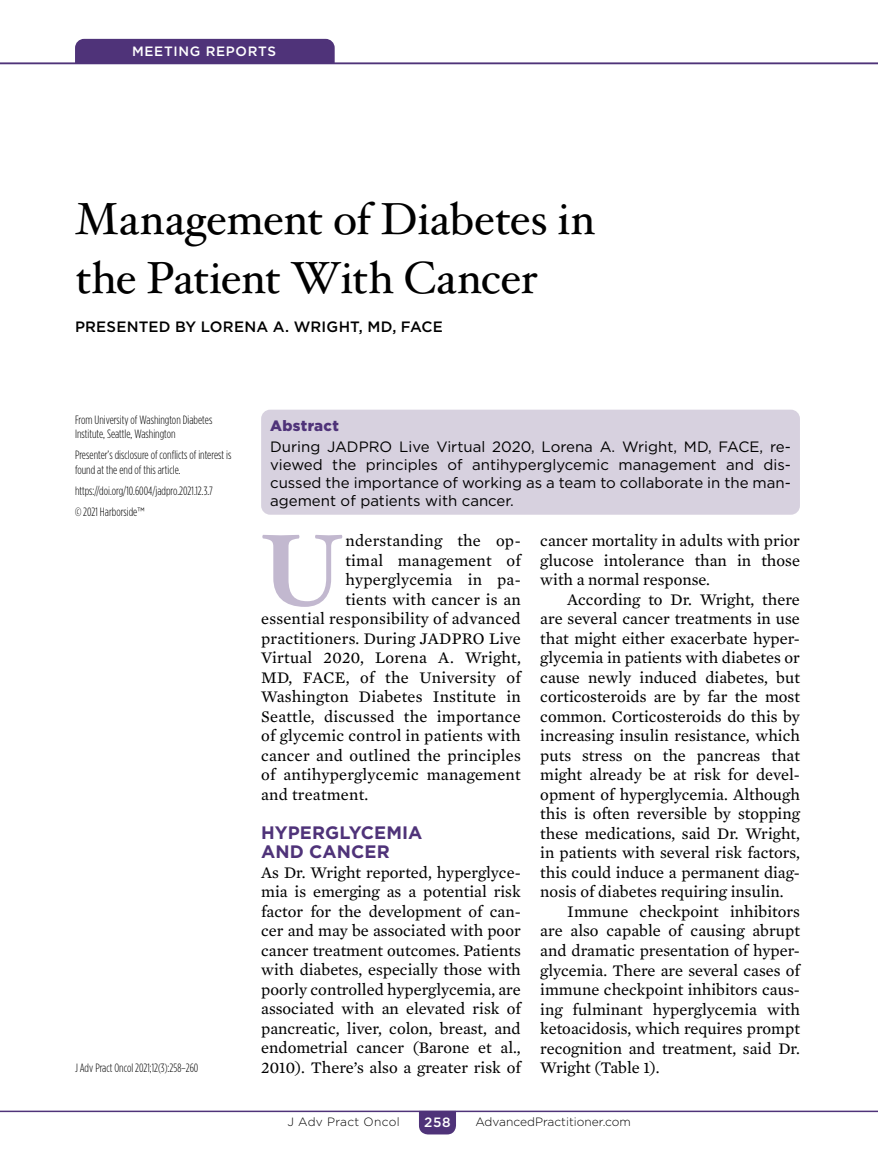
<style>
.page{position:relative;width:878px;height:1175px;background:#fff}
.page>*{position:absolute;margin:0;border:0;box-sizing:border-box;transform-origin:0 0}
.t1{font:700 101.25px "Hoefler Txt";color:#c2b8cf}
.t2{font:45px/58.5px "Hoefler Txt";letter-spacing:-.015em;color:#000}
.t3{font:700 18px/19.5px "Gotham";letter-spacing:.005em;color:#4f3379}
.t4{font:16.5px/19.5px "Mercury Text G2";color:#000;text-align:justify}
.t5{font:15px/18px "Gotham";color:#000;text-align:justify}
.t6{font:500 15px "Gotham";letter-spacing:.01em;color:#000}
.t7{font:900 15px "Gotham";letter-spacing:.025em;color:#4f3379}
.t8{font:500 13.5px "Gotham";letter-spacing:.05em;color:#fff}
.t9{font:300 12px/14.4px "Gotham Condensed";color:#000}
.t10{font:300 12px "Gotham";color:#000}
.t11{font:300 12px "Gotham";letter-spacing:.025em;color:#000}
.s1{font-family:"Gotham Narrow"}
</style>
<div class="page">
<hr style="left:0;top:1110px;width:878px;height:2px;background:#4f3379">
<svg style="left:419px;top:1110px;width:37px;height:24px"></svg>
<hr style="left:0;top:63px;width:878px;height:1px;background:#4f3379">
<div style="left:75px;top:39px;width:259px;height:24px;background:#4f3379"></div>
<div style="left:261px;top:410px;width:539px;height:104px;background:#d7d1df;border-radius:9px"></div>
<p class="t8" style="left:132px;top:43px;width:145px">MEETING REPORTS</p>
<h2 class="t2" style="left:75px;top:189px;width:521px">Management of Diabetes in the Patient With Cancer</h2>
<p class="t6" style="left:75px;top:316px;width:369px">PRESENTED BY LORENA A. WRIGHT, MD, FACE</p>
<p class="t9" style="left:75px;top:412px;width:139px">From University of Washington Diabetes<br>Institute, Seattle, Washington</p>
<p class="t9" style="left:75px;top:448px;width:158px">Presenter’s disclosure of conflicts of interest is found at the end of this article.</p>
<p class="t9" style="left:75px;top:480px;width:139px;line-height:21.1px">https://doi.org/10.6004/jadpro.2021.12.3.7 © 2021 Harborside<span class="s1">™</span></p>
<p class="t9" style="left:75px;top:1060px;width:125px">J Adv Pract Oncol 2021;12(3):258–260</p>
<p class="t7" style="left:270px;top:415px;width:70px">Abstract</p>
<p class="t5" style="left:270px;top:437px;width:522px">During JADPRO Live Virtual 2020, Lorena A. Wright, MD, FACE, re&shy;viewed the principles of antihyperglycemic management and dis&shy;cussed the importance of working as a team to collaborate in the man&shy;agement of patients with cancer.</p>
<h1 class="t1" style="left:261px;top:507px;width:83px">U</h1>
<p class="t4" style="left:345px;top:530px;width:177px">nderstanding the op-</p>
<p class="t4" style="left:540px;top:530px;width:261px">cancer mortality in adults with prior glucose intolerance than in those with a normal response.</p>
<p class="t4" style="left:567px;top:588px;width:234px">According to Dr. Wright, there</p>
<p class="t4" style="left:540px;top:608px;width:261px">are several cancer treatments in use</p>
<p class="t4" style="left:540px;top:627px;width:261px">that might either exacerbate hyper-</p>
<p class="t4" style="left:540px;top:647px;width:261px">glycemia in patients with diabetes or</p>
<p class="t4" style="left:540px;top:666px;width:261px">cause newly induced diabetes, but</p>
<p class="t4" style="left:540px;top:686px;width:261px">corticosteroids are by far the most</p>
<p class="t4" style="left:540px;top:705px;width:261px">common. Corticosteroids do this by</p>
<p class="t4" style="left:540px;top:725px;width:261px">increasing insulin resistance, which</p>
<p class="t4" style="left:540px;top:744px;width:261px">puts stress on the pancreas that</p>
<p class="t4" style="left:540px;top:764px;width:261px">might already be at risk for devel-</p>
<p class="t4" style="left:540px;top:783px;width:261px">opment of hyperglycemia. Although</p>
<p class="t4" style="left:540px;top:803px;width:261px">this is often reversible by stopping</p>
<p class="t4" style="left:540px;top:822px;width:261px">these medications, said Dr. Wright,</p>
<p class="t4" style="left:540px;top:842px;width:261px">in patients with several risk factors,</p>
<p class="t4" style="left:540px;top:861px;width:261px">this could induce a permanent diag-</p>
<p class="t4" style="left:540px;top:881px;width:245px">nosis of diabetes requiring insulin.</p>
<p class="t4" style="left:567px;top:900px;width:234px">Immune checkpoint inhibitors</p>
<p class="t4" style="left:540px;top:920px;width:261px">are also capable of causing abrupt</p>
<p class="t4" style="left:540px;top:940px;width:261px">and dramatic presentation of hyper-</p>
<p class="t4" style="left:540px;top:959px;width:261px">glycemia. There are several cases of</p>
<p class="t4" style="left:540px;top:979px;width:261px">immune checkpoint inhibitors caus-</p>
<p class="t4" style="left:540px;top:998px;width:261px">ing fulminant hyperglycemia with</p>
<p class="t4" style="left:540px;top:1018px;width:261px">ketoacidosis, which requires prompt</p>
<p class="t4" style="left:540px;top:1037px;width:261px">recognition and treatment, said Dr.</p>
<p class="t4" style="left:540px;top:1057px;width:121px">Wright (Table 1).</p>
<p class="t4" style="left:345px;top:549px;width:177px">timal management of</p>
<p class="t4" style="left:345px;top:569px;width:177px">hyperglycemia in pa-</p>
<p class="t4" style="left:345px;top:588px;width:177px">tients with cancer is an</p>
<p class="t4" style="left:261px;top:608px;width:261px">essential responsibility of advanced</p>
<p class="t4" style="left:261px;top:627px;width:261px">practitioners. During JADPRO Live</p>
<p class="t4" style="left:261px;top:647px;width:261px">Virtual 2020, Lorena A. Wright,</p>
<p class="t4" style="left:261px;top:666px;width:261px">MD, FACE, of the University of</p>
<p class="t4" style="left:261px;top:686px;width:261px">Washington Diabetes Institute in</p>
<p class="t4" style="left:261px;top:705px;width:261px">Seattle, discussed the importance</p>
<p class="t4" style="left:261px;top:725px;width:261px">of glycemic control in patients with</p>
<p class="t4" style="left:261px;top:744px;width:261px">cancer and outlined the principles</p>
<p class="t4" style="left:261px;top:764px;width:261px">of antihyperglycemic management</p>
<p class="t4" style="left:261px;top:783px;width:109px">and treatment.</p>
<p class="t3" style="left:261px;top:822px;width:163px">HYPERGLYCEMIA<br>AND CANCER</p>
<p class="t4" style="left:261px;top:861px;width:261px">As Dr. Wright reported, hyperglyce&shy;mia is emerging as a potential risk factor for the development of can&shy;cer and may be associated with poor cancer treatment outcomes. Patients with diabetes, especially those with poorly controlled hyperglycemia, are associated with an elevated risk of pancreatic, liver, colon, breast, and endometrial cancer (Barone et al., 2010). There’s also a greater risk of</p>
<p class="t11" style="left:287px;top:1114px;width:114px">J Adv Pract Oncol</p>
<p class="t8" style="left:424px;top:1113px;width:28px">258</p>
<p class="t10" style="left:475px;top:1114px;width:157px">AdvancedPractitioner.com</p>
</div>
